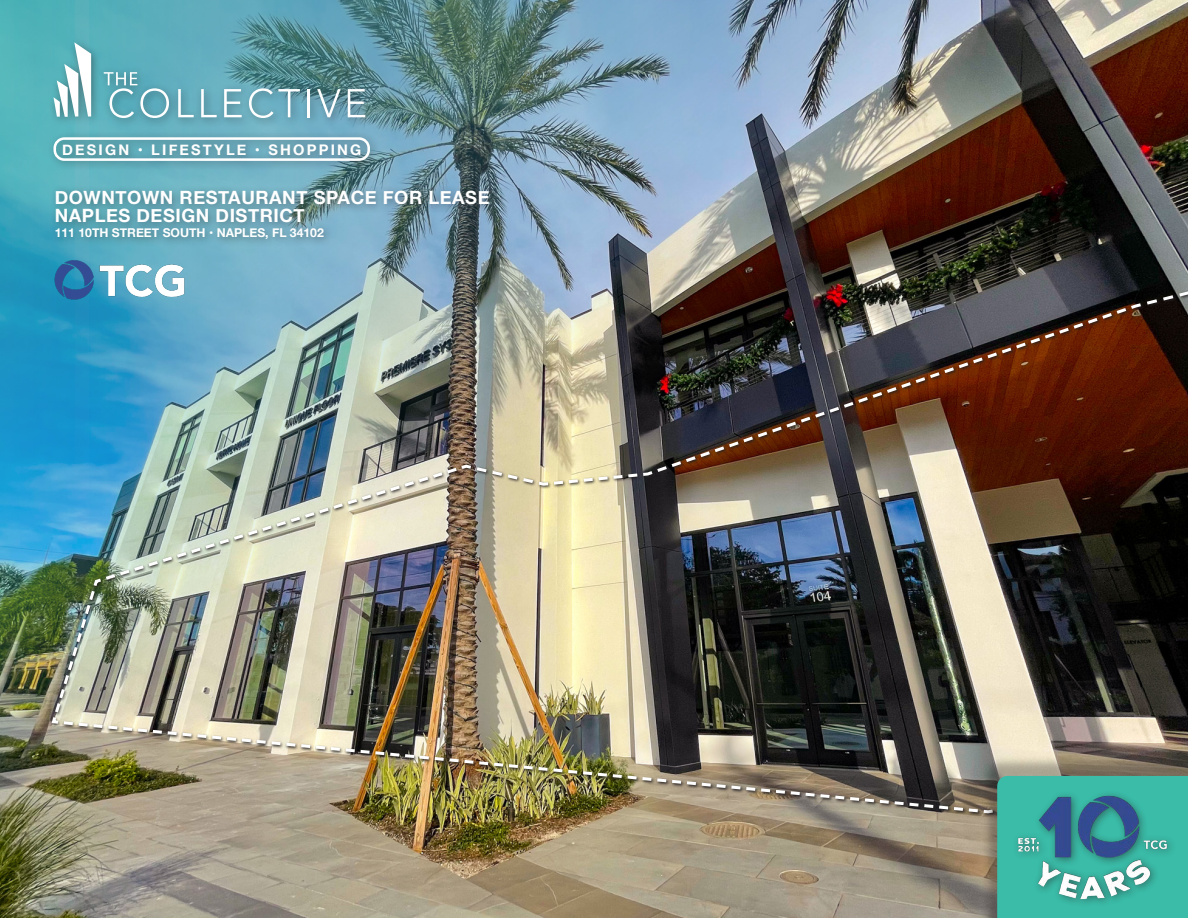
<style>
.page{position:relative;width:1188px;height:918px;background:#fff}
.page>*{position:absolute;margin:0;border:0;box-sizing:border-box;transform-origin:0 0}
.t1{font:700 18.3px "Helvetica Neue";letter-spacing:.03em;color:#fff}
.t2{font:700 14.7px "Helvetica Neue";letter-spacing:.15em;color:#fff}
.t3{font:700 12.15px "Helvetica Neue";color:#fff}
</style>
<div class="page">
<img style="left:0;top:0;width:1188px;height:918px">
<div style="left:48px;top:38px;width:327px;height:90px;background:#231f20;opacity:.45"></div>
<svg style="left:51px;top:32px;width:315px;height:93px;background:#69a8b3"></svg>
<div style="left:50px;top:184px;width:449px;height:64px;background:#231f20;opacity:.45"></div>
<img style="left:54px;top:259px;width:131px;height:27px">
<div style="left:48px;top:131px;width:332px;height:40px;background:#231f20;opacity:.45"></div>
<div style="left:54px;top:137px;width:316px;height:24px;border:3px solid #fff;border-radius:10px"></div>
<img style="left:50px;top:286px;width:1138px;height:529px">
<div style="left:981px;top:755px;width:207px;height:163px;background:#231f20;opacity:.35"></div>
<svg style="left:995px;top:772px;width:193px;height:146px;background:#4aaa97"></svg>
<img style="left:1004px;top:781px;width:178px;height:133px">
<p class="t2" style="left:62px;top:138px;width:301px">DESIGN • LIFESTYLE • SHOPPING</p>
<p class="t1" style="left:55px;top:183px;width:436px">DOWNTOWN RESTAURANT SPACE FOR LEASE</p>
<p class="t1" style="left:55px;top:201px;width:252px">NAPLES DESIGN DISTRICT</p>
<p class="t3" style="left:55px;top:223px;width:271px">111 10TH STREET SOUTH • NAPLES, FL 34102</p>
</div>
